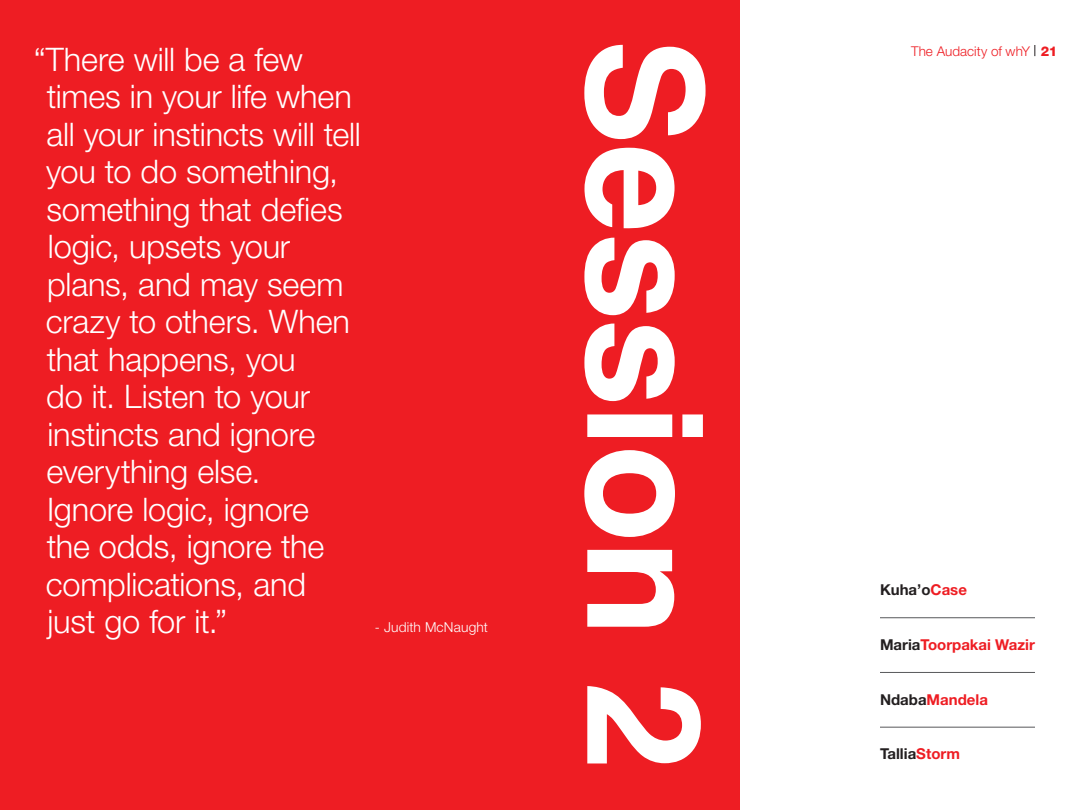
<style>
.page{position:relative;width:1080px;height:810px;background:#fff}
.page>*{position:absolute;margin:0;border:0;box-sizing:border-box;transform-origin:0 0}
.t1{font:700 159.62px "Helvetica";letter-spacing:-.02em;color:#fff}
.t2{font:300 32.5px/37.5px "Helvetica Neue";letter-spacing:-.005em;color:#fff}
.t3{font:700 15px "Helvetica Neue";color:#ee1d23}
.t4{font:700 15px "Helvetica Neue";color:#231f20}
.t5{font:300 13.75px "Helvetica Neue";letter-spacing:.01em;color:#fff}
.t6{font:300 13.5px "Helvetica Neue";letter-spacing:.005em;color:#ee1d23}
.s1{font-weight:800}
.s2{color:#ee1d23}
.s3{color:#231f20}
</style>
<div class="page">
<div style="left:0;top:0;width:740px;height:810px;background:#ee1d23"></div>
<hr style="left:880px;top:727px;width:155px;height:1px;background:#57585a">
<hr style="left:880px;top:618px;width:155px;height:1px;background:#57585a">
<hr style="left:880px;top:672px;width:155px;height:1px;background:#57585a">
<p class="t2" style="left:46px;top:40px;width:317px;text-indent:-12px">“There will be a few times in your life when all your instincts will tell you to do something, something that defies logic, upsets your plans, and may seem crazy to others. When that happens, you<br>do it. Listen to your instincts and ignore everything else.<br>Ignore logic, ignore<br>the odds, ignore the complications, and just go for it.”</p>
<p class="t5" style="left:375px;top:619px;width:115px">- Judith McNaught</p>
<h1 class="t1" style="left:710px;top:38px;width:733px;rotate:90deg">Session 2</h1>
<p class="t6" style="left:911px;top:43px;width:148px">The Audacity of whY <span class="s1">21</span></p>
<p class="t4" style="left:880px;top:581px;width:88px">Kuha’o<span class="s2">Case</span></p>
<p class="t3" style="left:880px;top:635px;width:156px"><span class="s3">Maria</span>Toorpakai Wazir</p>
<p class="t3" style="left:880px;top:690px;width:110px"><span class="s3">Ndaba</span>Mandela</p>
<p class="t4" style="left:880px;top:745px;width:81px">Tallia<span class="s2">Storm</span></p>
</div>
